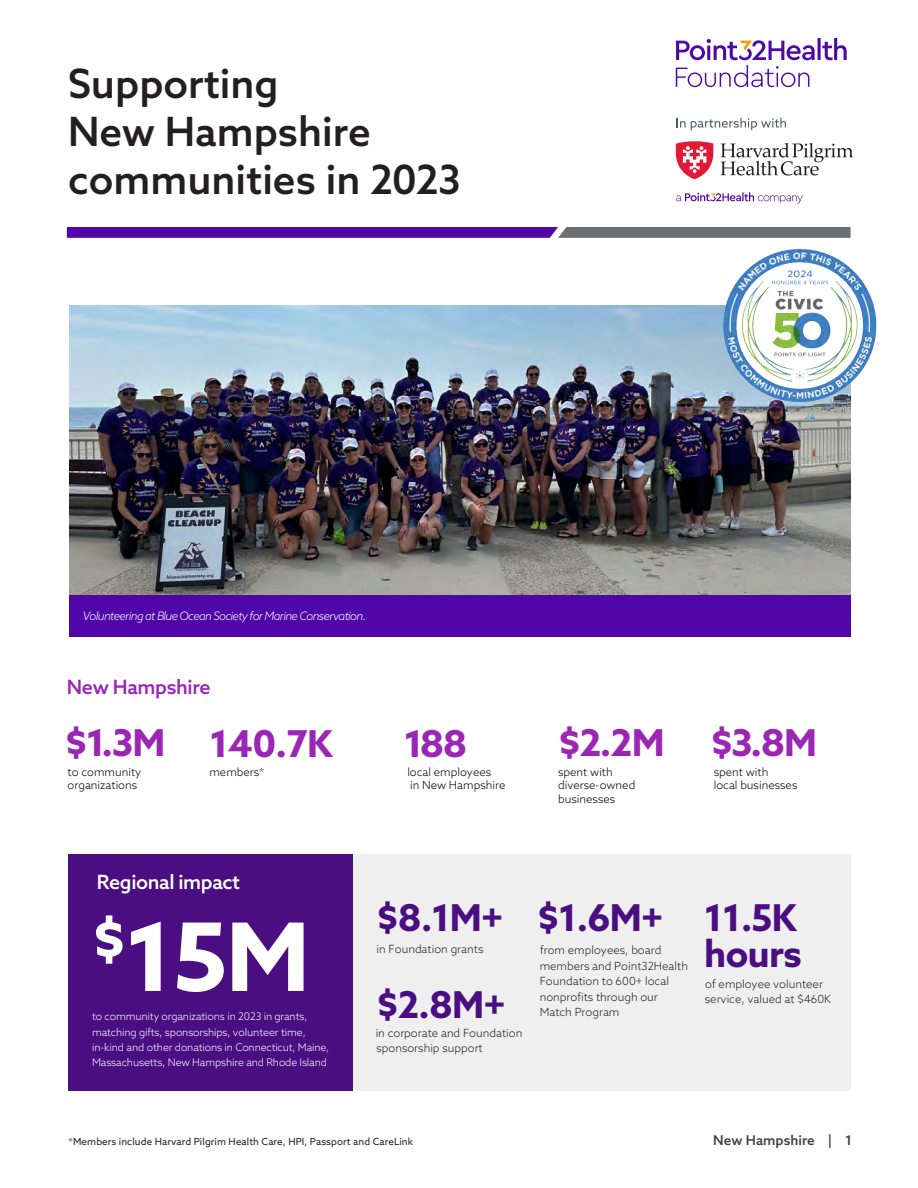
<style>
.page{position:relative;width:918px;height:1188px;background:#fff}
.page>*{position:absolute;margin:0;border:0;box-sizing:border-box;transform-origin:0 0}
.t1{font:700 94.5px "Azo Sans";color:#fff}
.t2{font:500 40.35px/48.4px "Azo Sans";color:#231f20}
.t3{font:700 37.05px/36px "Azo Sans";letter-spacing:-.02em;color:#4a0d82}
.t4{font:700 37.05px "Azo Sans";letter-spacing:-.02em;color:#9b26b6}
.t5{font:500 19.65px "Azo Sans";letter-spacing:-.02em;color:#fff}
.t6{font:500 19.65px "Azo Sans";letter-spacing:-.02em;color:#9b26b6}
.t7{font:500 13.5px "Azo Sans";color:#414042}
.t8{font:italic 300 11.7px "Azo Sans";letter-spacing:-.055em;color:#fff}
.t9{font:300 11.25px/15.5px "Azo Sans";color:#231f20}
.t10{font:300 11.25px/13.5px "Azo Sans";color:#000}
.t11{font:300 10.5px/15.1px "Azo Sans";letter-spacing:-.015em;color:#fff}
.t12{font:9.75px "Azo Sans";letter-spacing:.01em;color:#231f20}
</style>
<div class="page">
<svg style="left:721px;top:143px;width:132px;height:33px"></svg>
<svg style="left:676px;top:141px;width:38px;height:38px"></svg>
<svg style="left:676px;top:192px;width:127px;height:11px"></svg>
<svg style="left:676px;top:38px;width:171px;height:49px"></svg>
<svg style="left:677px;top:118px;width:109px;height:12px"></svg>
<svg style="left:67px;top:227px;width:784px;height:11px"></svg>
<img style="left:69px;top:306px;width:782px;height:289px">
<div style="left:69px;top:595px;width:782px;height:42px;background:#4f05a8"></div>
<img style="left:723px;top:249px;width:154px;height:153px">
<div style="left:344px;top:854px;width:507px;height:237px;background:#efeff0"></div>
<div style="left:68px;top:854px;width:284px;height:237px;background:#4a0d82"></div>
<h2 class="t2" style="left:68px;top:58px;width:394px">Supporting<br>New Hampshire communities in 2023</h2>
<p class="t8" style="left:83px;top:608px;width:285px">Volunteering at Blue Ocean Society for Marine Conservation.</p>
<h3 class="t6" style="left:67px;top:674px;width:145px">New Hampshire</h3>
<h3 class="t4" style="left:65px;top:719px;width:269px">$1.3M 140.7K</h3>
<p class="t10" style="left:68px;top:765px;width:75px">to community organizations</p>
<p class="t10" style="left:209px;top:765px;width:57px">members*</p>
<h3 class="t4" style="left:404px;top:719px;width:65px">188</h3>
<p class="t10" style="left:407px;top:765px;width:100px">local employees<br>in New Hampshire</p>
<h3 class="t4" style="left:558px;top:718px;width:108px">$2.2M</h3>
<p class="t10" style="left:558px;top:765px;width:79px">spent with diverse-owned businesses</p>
<h3 class="t4" style="left:711px;top:718px;width:108px">$3.8M</h3>
<p class="t10" style="left:714px;top:765px;width:85px">spent with<br>local businesses</p>
<h3 class="t5" style="left:97px;top:869px;width:145px">Regional impact</h3>
<h1 class="t1" style="left:92px;top:894px;width:219px"><sup>$</sup>15M</h1>
<p class="t11" style="left:92px;top:1009px;width:239px">to community organizations in 2023 in grants, matching gifts, sponsorships, volunteer time, in-kind and other donations in Connecticut, Maine, Massachusetts, New Hampshire and Rhode Island</p>
<h3 class="t3" style="left:377px;top:900px;width:128px">$8.1M+</h3>
<p class="t9" style="left:377px;top:942px;width:108px">in Foundation grants</p>
<h3 class="t3" style="left:376px;top:986px;width:131px">$2.8M+</h3>
<p class="t9" style="left:376px;top:1025px;width:148px">in corporate and Foundation sponsorship support</p>
<h3 class="t3" style="left:537px;top:900px;width:128px">$1.6M+</h3>
<p class="t9" style="left:540px;top:942px;width:150px">from employees, board members and Point32Health<br>Foundation to 600+ local nonprofits through our<br>Match Program</p>
<h3 class="t3" style="left:704px;top:900px;width:99px">11.5K hours</h3>
<p class="t9" style="left:705px;top:976px;width:128px">of employee volunteer service, valued at $460K</p>
<p class="t12" style="left:69px;top:1135px;width:346px">*Members include Harvard Pilgrim Health Care, HPI, Passport and CareLink</p>
<p class="t7" style="left:713px;top:1131px;width:140px">New Hampshire | 1</p>
</div>
